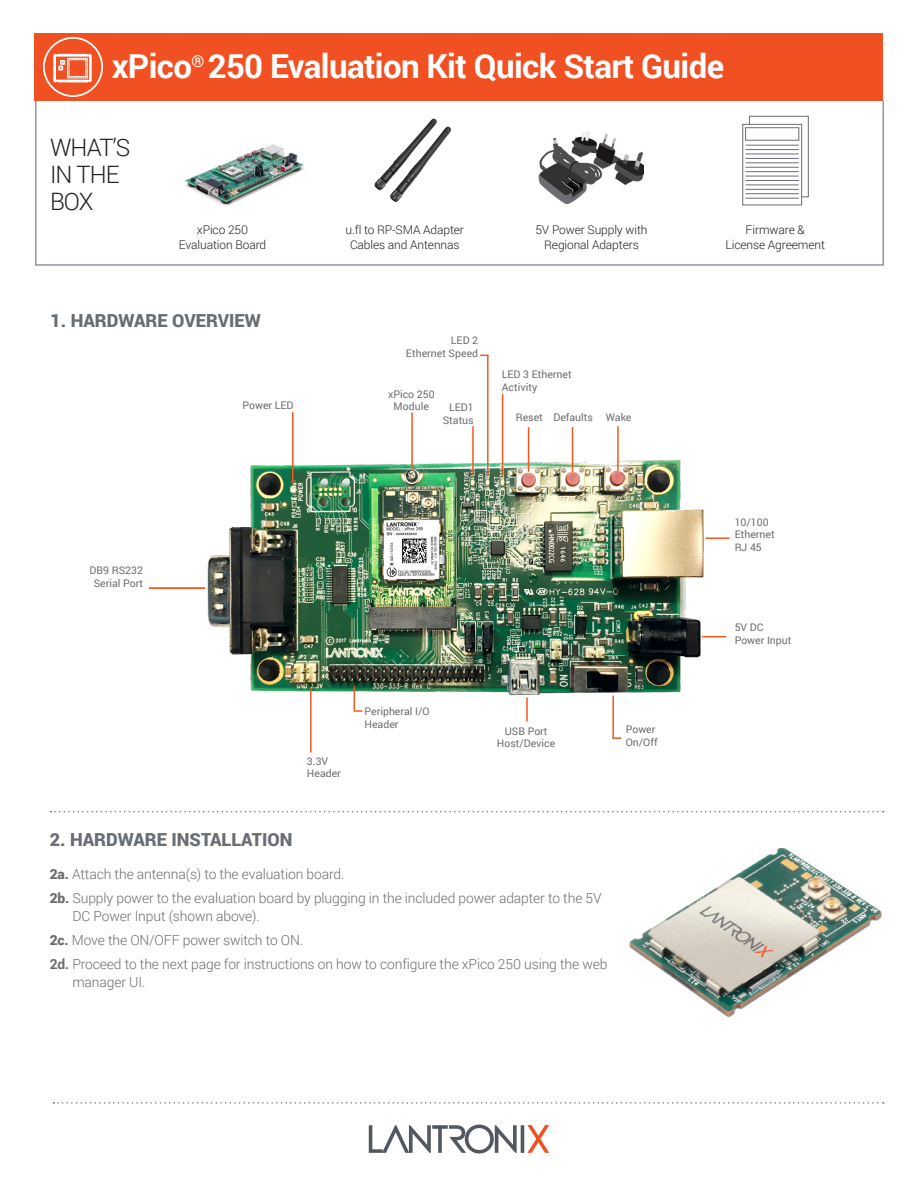
<style>
.page{position:relative;width:918px;height:1188px;background:#fff}
.page>*{position:absolute;margin:0;border:0;box-sizing:border-box;transform-origin:0 0}
.t1{font:700 33px "Roboto";letter-spacing:-.02em;color:#fff}
.t2{font:300 24px/27px "Roboto";letter-spacing:-.04em;color:#231f20}
.t3{font:900 18px "Roboto";color:#696e74}
.t4{font:900 18px "Roboto";color:#666e75}
.t5{font:300 13.8px/18px "Roboto";letter-spacing:-.01em;color:#6c6d70}
.t6{font:300 12px/15px "Roboto";letter-spacing:-.01em;color:#231f20;text-align:center}
.t7{font:10.5px "Roboto";color:#6c6d70}
.s1{font-weight:900}
.s2{font-weight:700}
</style>
<div class="page">
<svg style="left:369px;top:1125px;width:180px;height:28px"></svg>
<div style="left:34px;top:33px;width:850px;height:68px;background:#f05022"></div>
<div style="left:35px;top:100px;width:849px;height:166px;border:2px solid #90979d"></div>
<img style="left:185px;top:144px;width:120px;height:62px">
<img style="left:538px;top:131px;width:106px;height:73px">
<svg style="left:50px;top:811px;width:834px;height:1px"></svg>
<svg style="left:53px;top:1102px;width:831px;height:2px"></svg>
<img style="left:205px;top:405px;width:525px;height:334px">
<hr style="left:149px;top:587px;width:56px;height:2px;background:#f15921">
<img style="left:374px;top:118px;width:77px;height:84px">
<div style="left:749px;top:116px;width:59px;height:81px;background:linear-gradient(to right,#fff,#fff)"></div>
<div style="left:749px;top:116px;width:60px;height:81px;border:1px solid #696e74"></div>
<svg style="left:745px;top:126px;width:55px;height:73px"></svg>
<div style="left:743px;top:124px;width:59px;height:81px;border:1px solid #696e74"></div>
<div style="left:746px;top:128px;width:53px;height:12px;background:#fff"></div>
<div style="left:745px;top:127px;width:54px;height:13px;border:1px solid #696e74"></div>
<hr style="left:746px;top:145px;width:53px;height:1px;background:#696e74">
<hr style="left:746px;top:149px;width:53px;height:1px;background:#696e74">
<hr style="left:746px;top:154px;width:53px;height:1px;background:#696e74">
<hr style="left:746px;top:158px;width:53px;height:1px;background:#696e74">
<hr style="left:746px;top:163px;width:53px;height:1px;background:#696e74">
<hr style="left:746px;top:167px;width:53px;height:1px;background:#696e74">
<hr style="left:746px;top:171px;width:53px;height:1px;background:#696e74">
<hr style="left:746px;top:176px;width:53px;height:1px;background:#696e74">
<hr style="left:746px;top:180px;width:53px;height:1px;background:#696e74">
<hr style="left:746px;top:185px;width:53px;height:1px;background:#696e74">
<hr style="left:746px;top:189px;width:53px;height:1px;background:#696e74">
<hr style="left:746px;top:193px;width:53px;height:1px;background:#696e74">
<hr style="left:746px;top:198px;width:53px;height:1px;background:#696e74">
<hr style="left:526px;top:698px;width:2px;height:23px;background:#f15921">
<svg style="left:702px;top:636px;width:24px;height:1px"></svg>
<svg style="left:612px;top:737px;width:9px;height:2px"></svg>
<svg style="left:354px;top:686px;width:8px;height:26px"></svg>
<hr style="left:705px;top:537px;width:24px;height:2px;background:#f15921">
<hr style="left:617px;top:426px;width:2px;height:45px;background:#f15921">
<hr style="left:572px;top:427px;width:1px;height:45px;background:#f15921">
<hr style="left:528px;top:427px;width:1px;height:45px;background:#f15921">
<hr style="left:472px;top:426px;width:2px;height:49px;background:#f15921">
<hr style="left:502px;top:394px;width:1px;height:82px;background:#f15921">
<hr style="left:487px;top:355px;width:2px;height:121px;background:#f15921">
<hr style="left:411px;top:413px;width:2px;height:56px;background:#f15921">
<hr style="left:292px;top:412px;width:1px;height:71px;background:#f15921">
<hr style="left:310px;top:689px;width:2px;height:64px;background:#f15921">
<hr style="left:612px;top:696px;width:2px;height:42px;background:#f15921">
<svg style="left:43px;top:37px;width:60px;height:60px"></svg>
<img style="left:629px;top:848px;width:253px;height:170px">
<p class="t1" style="left:112px;top:43px;width:614px">xPico<sup>®</sup> 250 Evaluation Kit Quick Start Guide</p>
<p class="t2" style="left:50px;top:133px;width:82px">WHAT’S<br>IN THE<br>BOX</p>
<p class="t6" style="left:197px;top:222px;width:53px">xPico 250</p>
<p class="t6" style="left:179px;top:237px;width:89px">Evaluation Board</p>
<p class="t4" style="left:50px;top:308px;width:212px">1. HARDWARE OVERVIEW</p>
<p class="t6" style="left:346px;top:222px;width:120px">u.fl to RP-SMA Adapter<br>Cables and Antennas</p>
<p class="t6" style="left:535px;top:222px;width:114px">5V Power Supply with</p>
<p class="t6" style="left:544px;top:237px;width:96px">Regional Adapters</p>
<p class="t7" style="left:451px;top:333px;width:29px">LED 2</p>
<p class="t7" style="left:406px;top:345px;width:74px">Ethernet Speed</p>
<p class="t7" style="left:388px;top:387px;width:48px">xPico 250</p>
<p class="t7" style="left:502px;top:367px;width:71px">LED 3 Ethernet</p>
<p class="t7" style="left:502px;top:380px;width:37px">Activity</p>
<p class="t7" style="left:90px;top:563px;width:55px">DB9 RS232</p>
<p class="t7" style="left:94px;top:575px;width:51px">Serial Port</p>
<p class="t7" style="left:242px;top:398px;width:53px">Power LED</p>
<p class="t7" style="left:394px;top:399px;width:37px">Module</p>
<p class="t7" style="left:449px;top:400px;width:26px">LED1</p>
<p class="t7" style="left:443px;top:413px;width:33px">Status</p>
<p class="t7" style="left:516px;top:410px;width:29px">Reset</p>
<p class="t7" style="left:553px;top:410px;width:41px">Defaults</p>
<p class="t7" style="left:606px;top:410px;width:27px">Wake</p>
<p class="t7" style="left:307px;top:754px;width:23px">3.3V</p>
<p class="t7" style="left:307px;top:766px;width:35px">Header</p>
<p class="t7" style="left:365px;top:704px;width:67px">Peripheral I/O</p>
<p class="t7" style="left:365px;top:717px;width:35px">Header</p>
<p class="t7" style="left:505px;top:724px;width:44px">USB Port</p>
<p class="t7" style="left:497px;top:736px;width:60px">Host/Device</p>
<p class="t7" style="left:626px;top:722px;width:31px">Power</p>
<p class="t7" style="left:626px;top:735px;width:33px">On/Off</p>
<p class="t3" style="left:50px;top:827px;width:244px">2. HARDWARE INSTALLATION</p>
<p class="t5" style="left:50px;top:865px;width:296px"><span class="s1">2a.</span> Attach the antenna(s) to the evaluation board.</p>
<p class="t5" style="left:73px;top:889px;width:531px;text-indent:-23px"><span class="s1">2b.</span> Supply power to the evaluation board by plugging in the included power adapter to the 5V<br>DC Power Input (shown above).</p>
<p class="t5" style="left:50px;top:931px;width:255px"><span class="s1">2c.</span> Move the ON/OFF power switch to ON.</p>
<p class="t5" style="left:72px;top:955px;width:537px;text-indent:-23px"><span class="s2">2d.</span> Proceed to the next page for instructions on how to configure the xPico 250 using the web manager UI.</p>
<p class="t6" style="left:746px;top:222px;width:61px">Firmware &amp;</p>
<p class="t6" style="left:726px;top:237px;width:101px">License Agreement</p>
<p class="t7" style="left:735px;top:515px;width:35px">10/100</p>
<p class="t7" style="left:735px;top:527px;width:42px">Ethernet</p>
<p class="t7" style="left:735px;top:540px;width:29px">RJ 45</p>
<p class="t7" style="left:735px;top:620px;width:30px">5V DC</p>
<p class="t7" style="left:735px;top:633px;width:58px">Power Input</p>
</div>
